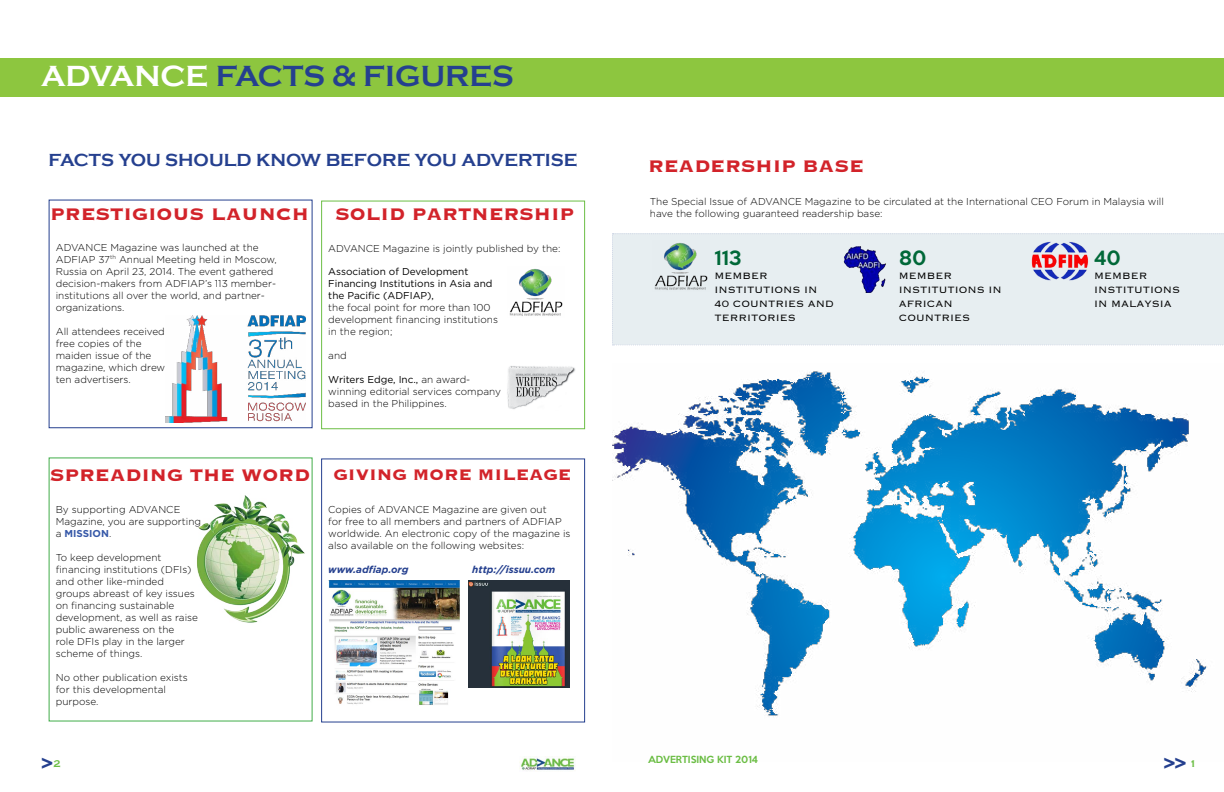
<style>
.page{position:relative;width:1224px;height:792px;background:#fff}
.page>*{position:absolute;margin:0;border:0;box-sizing:border-box;transform-origin:0 0}
.t1{font:700 30px "Copperplate Gothic";color:#25408f}
.t2{font:700 22px "Copperplate";color:#d2232a}
.t3{font:700 20px "Copperplate";color:#d2232a}
.t4{font:700 18px "Copperplate Gothic";color:#25408f}
.t5{font:18px "Keep Calm";letter-spacing:-.005em;color:#006838}
.t6{font:18px "Keep Calm";color:#25408f}
.t7{font:300 12px/14px "Copperplate";color:#000}
.t8{font:300 10px/12px "Gotham";color:#000}
.t9{font:10px/12px "Gotham";color:#000}
.t10{font:italic 700 10px "Gotham";color:#25408f}
.t11{font:9px "Keep Calm";color:#6cbe45}
.s1{color:#fff}
.s2{font-weight:400}
.s3{font-weight:700;color:#3658a8}
</style>
<div class="page">
<img style="left:520px;top:756px;width:55px;height:14px">
<div style="left:612px;top:233px;width:612px;height:113px;background:#e7eef1"></div>
<div style="left:0;top:58px;width:1224px;height:39px;background:#8dc63f"></div>
<img style="left:612px;top:371px;width:595px;height:345px">
<img style="left:166px;top:315px;width:140px;height:108px">
<div style="left:321px;top:201px;width:264px;height:228px;border:1px solid #6cbe45"></div>
<div style="left:321px;top:458px;width:264px;height:265px;border:1px solid #25408f"></div>
<img style="left:509px;top:269px;width:54px;height:47px">
<img style="left:507px;top:366px;width:68px;height:43px">
<img style="left:197px;top:493px;width:116px;height:131px">
<img style="left:328px;top:581px;width:132px;height:124px">
<img style="left:468px;top:581px;width:101px;height:106px">
<img style="left:652px;top:241px;width:57px;height:51px">
<img style="left:837px;top:242px;width:57px;height:51px">
<img style="left:1031px;top:242px;width:58px;height:39px">
<h1 class="t1" style="left:41px;top:59px;width:474px"><span class="s1">ADVANCE</span> FACTS &amp; FIGURES</h1>
<h3 class="t4" style="left:49px;top:150px;width:530px">FACTS YOU SHOULD KNOW BEFORE YOU ADVERTISE</h3>
<h2 class="t2" style="left:50px;top:200px;width:260px">PRESTIGIOUS LAUNCH</h2>
<p class="t8" style="left:56px;top:241px;width:222px">ADVANCE Magazine was launched at the ADFIAP 37<sup>th</sup> Annual Meeting held in Moscow, Russia on April 23, 2014. The event gathered decision-makers from ADFIAP’s 113 member&shy;institutions all over the world, and partner&shy;organizations.</p>
<p class="t8" style="left:56px;top:325px;width:111px">All attendees received free copies of the maiden issue of the magazine, which drew ten advertisers.</p>
<h2 class="t2" style="left:335px;top:200px;width:240px">SOLID PARTNERSHIP</h2>
<p class="t8" style="left:328px;top:243px;width:234px">ADVANCE Magazine is jointly published by the:</p>
<p class="t9" style="left:328px;top:265px;width:166px">Association of Development<br>Financing Institutions in Asia and the Pacific (ADFIAP),</p>
<p class="t8" style="left:328px;top:301px;width:171px">the focal point for more than 100 development financing institutions in the region;</p>
<p class="t8" style="left:328px;top:349px;width:20px">and</p>
<p class="t8" style="left:328px;top:373px;width:174px"><span class="s2">Writers Edge, Inc.,</span> an award&shy;winning editorial services company based in the Philippines.</p>
<h2 class="t2" style="left:50px;top:461px;width:262px">SPREADING THE WORD</h2>
<p class="t8" style="left:56px;top:504px;width:147px">By supporting ADVANCE<br>Magazine, you are supporting a <span class="s3">MISSION</span>.</p>
<p class="t8" style="left:56px;top:552px;width:144px">To keep development financing institutions (DFIs) and other like-minded groups abreast of key issues on financing sustainable development, as well as raise public awareness on the<br>role DFIs play in the larger scheme of things.</p>
<p class="t8" style="left:56px;top:672px;width:133px">No other publication exists for this developmental purpose.</p>
<h3 class="t3" style="left:334px;top:461px;width:239px">GIVING MORE MILEAGE</h3>
<p class="t8" style="left:328px;top:504px;width:244px">Copies of ADVANCE Magazine are given out<br>for free to all members and partners of ADFIAP worldwide. An electronic copy of the magazine is also available on the following websites:</p>
<p class="t10" style="left:328px;top:563px;width:82px">www.adfiap.org</p>
<p class="t10" style="left:472px;top:563px;width:84px">http://issuu.com</p>
<h2 class="t2" style="left:648px;top:152px;width:217px">READERSHIP BASE</h2>
<p class="t8" style="left:650px;top:195px;width:515px">The Special Issue of ADVANCE Magazine to be circulated at the International CEO Forum in Malaysia will have the following guaranteed readership base:</p>
<h3 class="t5" style="left:714px;top:248px;width:29px">113</h3>
<p class="t7" style="left:714px;top:268px;width:121px">member institutions in<br>40 countries and territories</p>
<h3 class="t5" style="left:899px;top:248px;width:29px">80</h3>
<p class="t7" style="left:899px;top:268px;width:104px">member institutions in<br>African countries</p>
<h3 class="t5" style="left:1094px;top:248px;width:28px">40</h3>
<p class="t7" style="left:1094px;top:268px;width:87px">member institutions in Malaysia</p>
<h3 class="t6" style="left:41px;top:753px;width:21px">&gt;<sup>2</sup></h3>
<p class="t11" style="left:648px;top:754px;width:112px">ADVERTISING KIT 2014</p>
<h3 class="t6" style="left:1164px;top:753px;width:34px">&gt;&gt; <sup>1</sup></h3>
</div>
